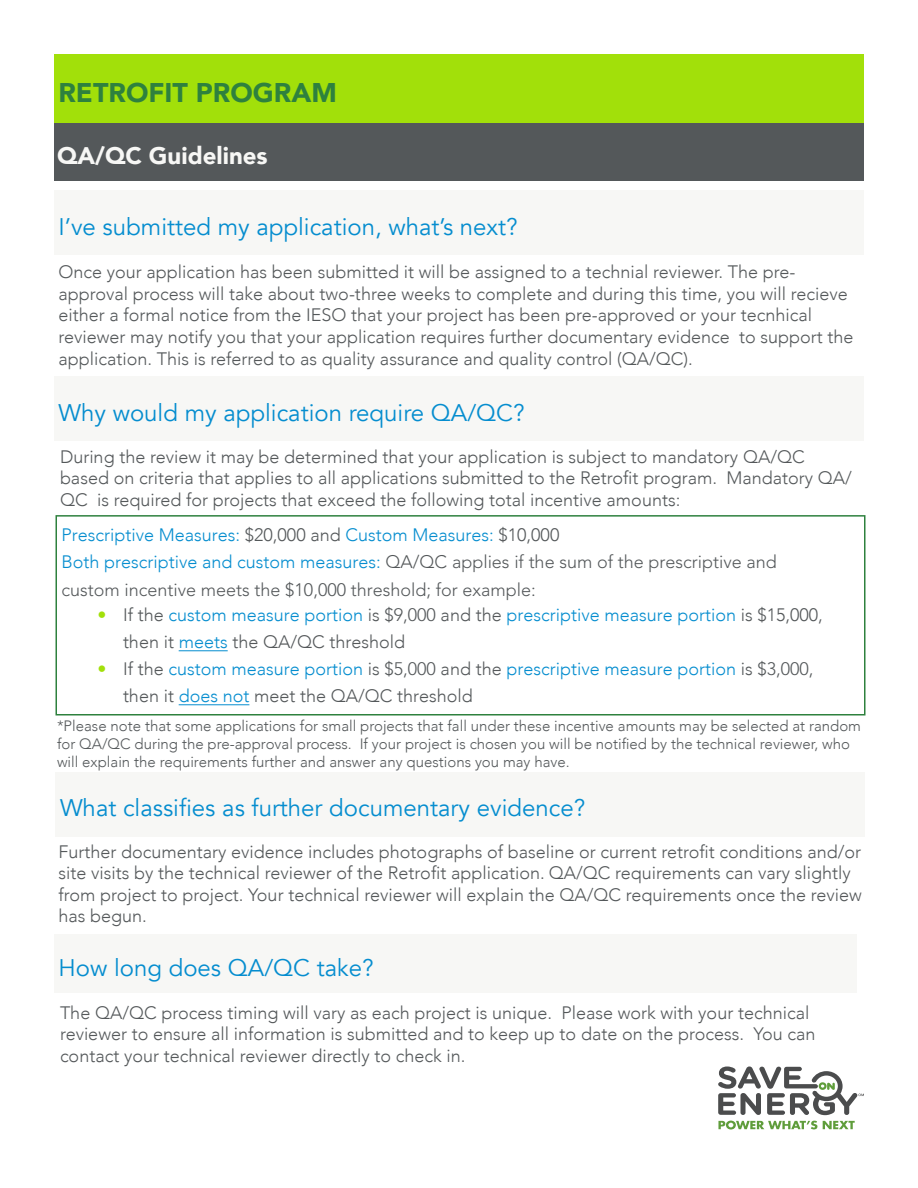
<style>
.page{position:relative;width:918px;height:1188px;background:#fff}
.page>*{position:absolute;margin:0;border:0;box-sizing:border-box;transform-origin:0 0}
.t1{font:900 27px "Avenir";color:#2e813e}
.t2{font:24px "Avenir";color:#058dcf}
.t3{font:900 24px "Avenir";color:#f7f7f5}
.t4{font:300 18px/21.6px "Avenir";color:#54585a}
.t5{font:300 18px/27px "Avenir";color:#058dcf}
.t6{font:300 18px/27.5px "Avenir LT Std";color:#54585a}
.t7{font:300 15px/18px "Avenir";color:#54585a}
.s1{font-family:"Avenir";color:#058dcf}
.s2{font-family:"Avenir"}
.s3{font-weight:400;color:#a2e00a}
.s4{color:#54585a}
.s5{font-family:"Avenir LT Std";color:#54585a}
</style>
<div class="page">
<div style="left:54px;top:122px;width:810px;height:59px;background:#54585a"></div>
<div style="left:54px;top:190px;width:810px;height:65px;background:#f7f7f5"></div>
<div style="left:54px;top:54px;width:810px;height:68px;background:#a2e00a"></div>
<svg style="left:718px;top:1121px;width:99px;height:8px"></svg>
<svg style="left:823px;top:1121px;width:32px;height:8px"></svg>
<svg style="left:718px;top:1066px;width:146px;height:49px"></svg>
<div style="left:54px;top:377px;width:810px;height:64px;background:#f7f7f5"></div>
<div style="left:54px;top:935px;width:803px;height:58px;background:#f7f7f5"></div>
<div style="left:56px;top:772px;width:810px;height:65px;background:#f7f7f5"></div>
<div style="left:56px;top:515px;width:810px;height:201px;border:2px solid #2e813e"></div>
<hr style="left:179px;top:650px;width:49px;height:1px;background:#058dcf">
<hr style="left:179px;top:704px;width:70px;height:1px;background:#058dcf">
<p class="t1" style="left:58px;top:69px;width:280px">RETROFIT PROGRAM</p>
<p class="t3" style="left:57px;top:135px;width:212px">QA/QC Guidelines</p>
<p class="t2" style="left:58px;top:212px;width:461px">I’ve submitted my application, what’s next?</p>
<p class="t4" style="left:58px;top:261px;width:797px">Once your application has been submitted it will be assigned to a technial reviewer. The pre&shy;approval process will take about two-three weeks to complete and during this time, you will recieve either a formal notice from the IESO that your project has been pre-approved or your tecnhical reviewer may notify you that your application requires further documentary evidence to support the application. This is referred to as quality assurance and quality control (QA/QC).</p>
<p class="t2" style="left:58px;top:398px;width:468px">Why would my application require QA/QC?</p>
<p class="t4" style="left:60px;top:446px;width:793px">During the review it may be determined that your application is subject to mandatory QA/QC based on criteria that applies to all applications submitted to the Retrofit program. Mandatory QA/<br>QC is required for projects that exceed the following total incentive amounts:</p>
<p class="t6" style="left:62px;top:521px;width:717px"><span class="s1">Prescriptive Measures:</span> <span class="s2">$20,000 and</span> <span class="s1">Custom Measures:</span> <span class="s2">$10,000<br></span><span class="s1">Both prescriptive and custom measures:</span> QA/QC applies if the sum of the prescriptive and custom incentive meets the $10,000 threshold; for example:</p>
<p class="t5" style="left:123px;top:601px;width:701px;text-indent:-26px"><span class="s3">•</span> <span class="s4">If the</span> custom measure portion <span class="s4">is $</span><span class="s5">9,000</span> <span class="s4">and the</span> prescriptive measure portion <span class="s4">is $15,000, then it</span> meets <span class="s4">the QA/QC threshold</span></p>
<p class="t5" style="left:123px;top:655px;width:692px;text-indent:-26px"><span class="s3">•</span> <span class="s4">If the</span> custom measure portion <span class="s4">is $</span><span class="s5">5,000</span> <span class="s4">and the</span> prescriptive measure portion <span class="s4">is $</span><span class="s5">3,000</span><span class="s4">, then it</span> does not <span class="s4">meet the QA/QC threshold</span></p>
<p class="t7" style="left:57px;top:717px;width:806px">*Please note that some applications for small projects that fall under these incentive amounts may be selected at random for QA/QC during the pre-approval process. If your project is chosen you will be notified by the technical reviewer, who will explain the requirements further and answer any questions you may have.</p>
<p class="t2" style="left:60px;top:794px;width:527px">What classifies as further documentary evidence?</p>
<p class="t4" style="left:59px;top:841px;width:805px">Further documentary evidence includes photographs of baseline or current retrofit conditions and/or site visits by the technical reviewer of the Retrofit application. QA/QC requirements can vary slightly from project to project. Your technical reviewer will explain the QA/QC requirements once the review has begun.</p>
<p class="t2" style="left:58px;top:953px;width:317px">How long does QA/QC take?</p>
<p class="t4" style="left:60px;top:1002px;width:757px">The QA/QC process timing will vary as each project is unique. Please work with your technical reviewer to ensure all information is submitted and to keep up to date on the process. You can contact your technical reviewer directly to check in.</p>
</div>
